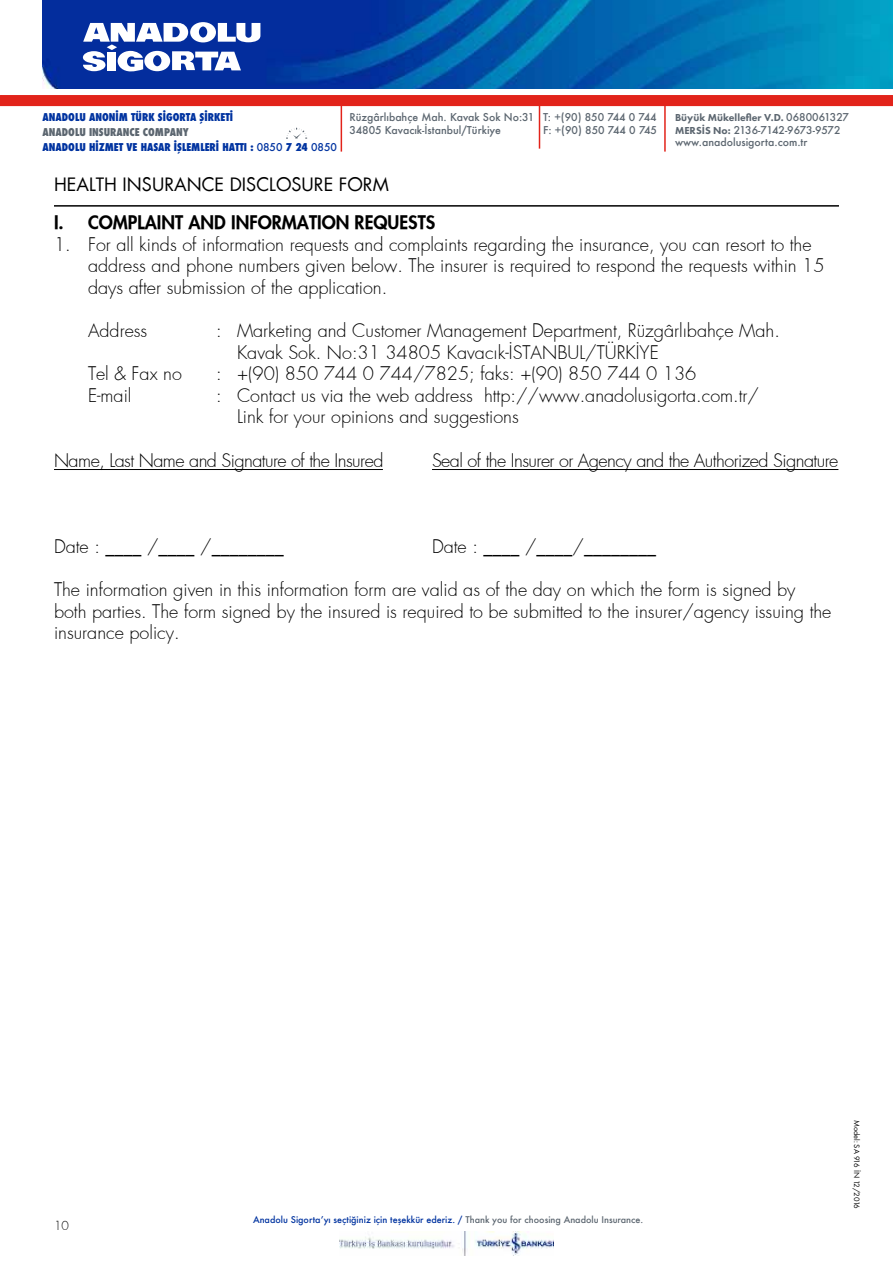
<style>
.page{position:relative;width:893px;height:1263px;background:#fff}
.page>*{position:absolute;margin:0;border:0;box-sizing:border-box;transform-origin:0 0}
.t1{font:300 18px/21.6px "Futura";color:#000}
.t2{font:300 18px "Futura";letter-spacing:-.03em;color:#000}
.t3{font:800 18px "Futura";color:#000}
.t4{font:18px "Futura";color:#000}
.t5{font:300 12px "Futura";color:#000}
.t6{font:500 10.5px/12.6px "Futura";color:#5c6670}
.t7{font:800 condensed 10.5px/14.7px "Futura";color:#0033a0}
.t8{font:800 10.5px "Futura PT";color:#5c6670}
.t9{font:500 9px "Futura";color:#0033a0}
.t10{font:8.1px "Futura PT";letter-spacing:-.01em;color:#000}
.s1{color:#5c6670}
.s2{font-weight:500;font-stretch:normal}
.s3{font-family:"Futura";font-weight:500}
.s4{font-family:"Futura PT";font-weight:800}
</style>
<div class="page">
<hr style="left:54px;top:205px;width:785px;height:2px;background:#000">
<img style="left:339px;top:1231px;width:215px;height:25px">
<hr style="left:341px;top:101px;width:1px;height:51px;background:#e2231a">
<svg style="left:286px;top:128px;width:21px;height:11px"></svg>
<hr style="left:539px;top:98px;width:1px;height:51px;background:#e2231a">
<hr style="left:664px;top:101px;width:2px;height:51px;background:#e2231a">
<img style="left:43px;top:0;width:850px;height:89px">
<div style="left:0;top:95px;width:893px;height:11px;background:#e2231a"></div>
<svg style="left:83px;top:22px;width:177px;height:49px"></svg>
<hr style="left:54px;top:469px;width:329px;height:1px;background:#000">
<hr style="left:432px;top:469px;width:406px;height:1px;background:#000">
<p class="t7" style="left:43px;top:110px;width:192px">ANADOLU ANONİM TÜRK SİGORTA ŞİRKETİ</p>
<p class="t7" style="left:43px;top:125px;width:296px"><span class="s1">ANADOLU INSURANCE COMPANY<br></span>ANADOLU HİZMET VE HASAR İŞLEMLERİ HATTI : <span class="s2">0850</span> 7 24 <span class="s2">0850</span></p>
<p class="t6" style="left:350px;top:111px;width:186px">Rüzgârlıbahçe Mah. Kavak Sok No:31<br>34805 Kavacık-İstanbul/Türkiye</p>
<p class="t6" style="left:543px;top:111px;width:116px">T: +(90) 850 744 0 744<br>F: +(90) 850 744 0 745</p>
<p class="t8" style="left:675px;top:111px;width:175px">Büyük Mükellefler V.D. <span class="s3">0680061327</span></p>
<p class="t6" style="left:675px;top:123px;width:167px"><span class="s4">MERSİS No:</span> 2136-7142-9673-9572 www.anadolusigorta.com.tr</p>
<p class="t4" style="left:54px;top:172px;width:336px">HEALTH INSURANCE DISCLOSURE FORM</p>
<p class="t3" style="left:54px;top:210px;width:383px">I. COMPLAINT AND INFORMATION REQUESTS</p>
<p class="t1" style="left:88px;top:233px;width:738px;text-indent:-34px">1. For all kinds of information requests and complaints regarding the insurance, you can resort to the address and phone numbers given below. The insurer is required to respond the requests within 15 days after submission of the application.</p>
<p class="t1" style="left:88px;top:320px;width:61px">Address</p>
<p class="t1" style="left:237px;top:320px;width:544px;text-indent:-21px">: Marketing and Customer Management Department, Rüzgârlıbahçe Mah.<br>Kavak Sok. No:31 34805 Kavacık-İSTANBUL/TÜRKİYE</p>
<p class="t1" style="left:88px;top:363px;width:95px">Tel &amp; Fax no</p>
<p class="t1" style="left:216px;top:363px;width:482px">: +(90) 850 744 0 744/7825; faks: +(90) 850 744 0 136</p>
<p class="t1" style="left:88px;top:385px;width:45px">E-mail</p>
<p class="t1" style="left:237px;top:385px;width:524px;text-indent:-21px">: Contact us via the web address http://www.anadolusigorta.com.tr/<br>Link for your opinions and suggestions</p>
<p class="t2" style="left:54px;top:448px;width:331px">Name, Last Name and Signature of the Insured</p>
<p class="t2" style="left:432px;top:448px;width:408px">Seal of the Insurer or Agency and the Authorized Signature</p>
<p class="t1" style="left:54px;top:536px;width:231px">Date : ____ /____ /________</p>
<p class="t1" style="left:432px;top:536px;width:226px">Date : ____ /____/________</p>
<p class="t1" style="left:54px;top:579px;width:779px">The information given in this information form are valid as of the day on which the form is signed by both parties. The form signed by the insured is required to be submitted to the insurer/agency issuing the insurance policy.</p>
<p class="t5" style="left:54px;top:1217px;width:16px">10</p>
<p class="t9" style="left:253px;top:1213px;width:392px">Anadolu Sigorta’yı seçtiğiniz için teşekkür ederiz. / <span class="s1">Thank you for choosing Anadolu Insurance.</span></p>
<p class="t10" style="left:862px;top:1119px;width:91px;rotate:90deg">Model: SA 916 İN 12/2016</p>
</div>
